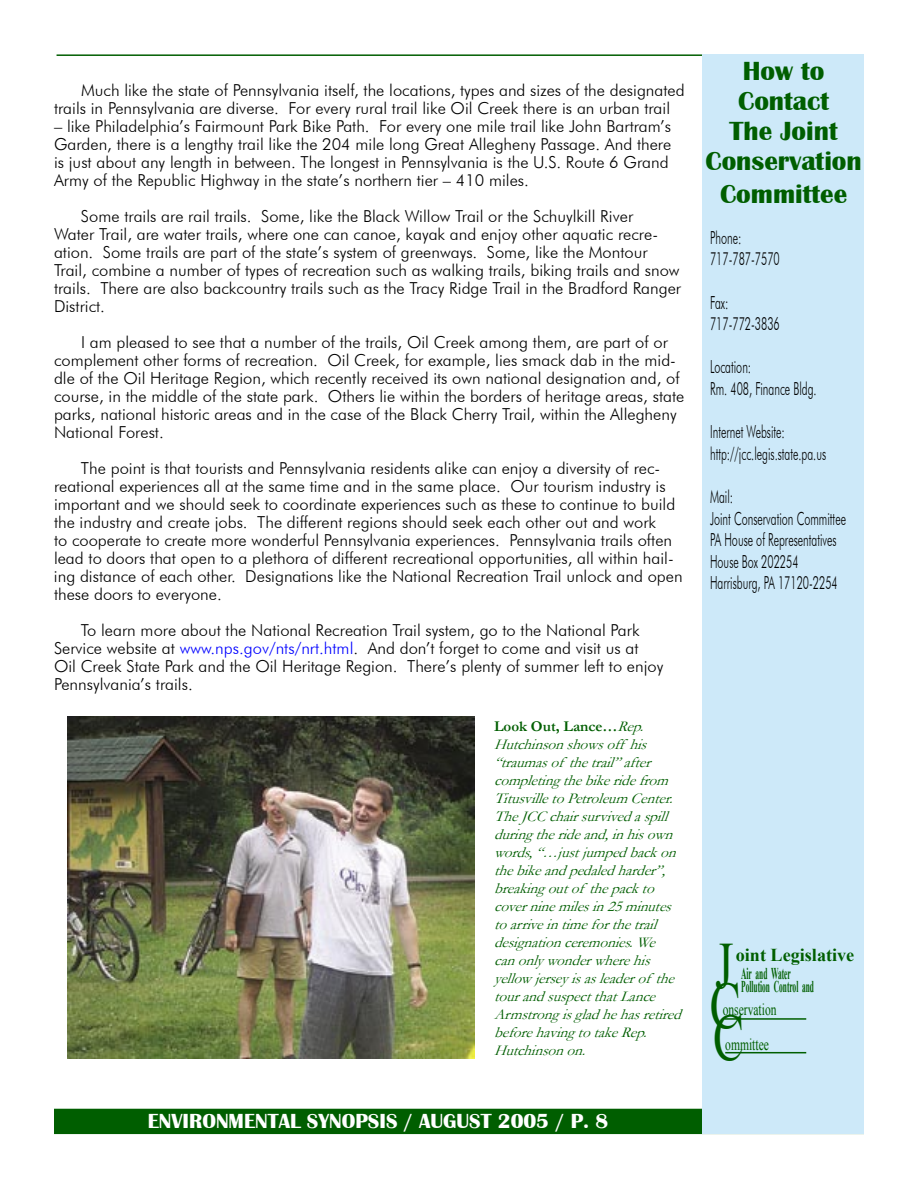
<style>
.page{position:relative;width:918px;height:1188px;background:#fff}
.page>*{position:absolute;margin:0;border:0;box-sizing:border-box;transform-origin:0 0}
.t1{font:66px "Times New Roman";color:#005e00;scale:.7 1}
.t2{font:700 27px/30px "Britannic";color:#005e00;text-align:center}
.t3{font:700 21px "Britannic";color:#fff}
.t4{font:700 18.15px "Times New Roman";color:#005e00}
.t5{font:300 18px/21.6px "Futura BT";color:#000;scale:.6 1}
.t6{font:300 16.5px/18px "Futura BT";color:#000}
.t7{font:700 16.5px/13.5px "Times New Roman";color:#005e00;scale:.45 1}
.t8{font:16.5px/34.5px "Times New Roman";color:#005e00;scale:.7 1}
.t9{font:italic 15px/18px "Garamond";color:#005e00}
.s1{color:#00f}
.s2{font-weight:700;font-style:normal}
</style>
<div class="page">
<div style="left:55px;top:1109px;width:808px;height:24px;background:#005e00"></div>
<div style="left:54px;top:1109px;width:810px;height:25px;border:2px solid #005e00"></div>
<hr style="left:57px;top:54px;width:807px;height:2px;background:#005e00">
<div style="left:703px;top:55px;width:160px;height:1078px;background:#cde9f9"></div>
<div style="left:702px;top:54px;width:162px;height:1080px;border:2px solid #cde9f9"></div>
<hr style="left:724px;top:1018px;width:82px;height:2px;background:#005e00">
<hr style="left:725px;top:1052px;width:81px;height:1px;background:#005e00">
<img style="left:68px;top:717px;width:406px;height:342px">
<p class="t6" style="left:54px;top:81px;width:632px;text-indent:27px">Much like the state of Pennsylvania itself, the locations, types and sizes of the designated trails in Pennsylvania are diverse. For every rural trail like Oil Creek there is an urban trail</p>
<p class="t6" style="left:54px;top:117px;width:619px">– like Philadelphia’s Fairmount Park Bike Path. For every one mile trail like John Bartram’s Garden, there is a lengthy trail like the 204 mile long Great Allegheny Passage. And there is just about any length in between. The longest in Pennsylvania is the U.S. Route 6 Grand Army of the Republic Highway in the state’s northern tier – 410 miles.</p>
<p class="t6" style="left:54px;top:207px;width:629px;text-indent:27px">Some trails are rail trails. Some, like the Black Willow Trail or the Schuylkill River<br>Water Trail, are water trails, where one can canoe, kayak and enjoy other aquatic recre&shy;ation. Some trails are part of the state’s system of greenways. Some, like the Montour Trail, combine a number of types of recreation such as walking trails, biking trails and snow trails. There are also backcountry trails such as the Tracy Ridge Trail in the Bradford Ranger District.</p>
<p class="t6" style="left:54px;top:333px;width:632px;text-indent:27px">I am pleased to see that a number of the trails, Oil Creek among them, are part of or complement other forms of recreation. Oil Creek, for example, lies smack dab in the mid&shy;dle of the Oil Heritage Region, which recently received its own national designation and, of course, in the middle of the state park. Others lie within the borders of heritage areas, state parks, national historic areas and in the case of the Black Cherry Trail, within the Allegheny National Forest.</p>
<p class="t6" style="left:54px;top:459px;width:630px;text-indent:27px">The point is that tourists and Pennsylvania residents alike can enjoy a diversity of rec&shy;reational experiences all at the same time and in the same place. Our tourism industry is important and we should seek to coordinate experiences such as these to continue to build the industry and create jobs. The different regions should seek each other out and work<br>to cooperate to create more wonderful Pennsylvania experiences. Pennsylvania trails often lead to doors that open to a plethora of different recreational opportunities, all within hail&shy;ing distance of each other. Designations like the National Recreation Trail unlock and open these doors to everyone.</p>
<p class="t6" style="left:54px;top:621px;width:611px;text-indent:27px">To learn more about the National Recreation Trail system, go to the National Park Service website at <span class="s1">www.nps.gov/nts/nrt.html</span>. And don’t forget to come and visit us at Oil Creek State Park and the Oil Heritage Region. There’s plenty of summer left to enjoy Pennsylvania’s trails.</p>
<p class="t9" style="left:494px;top:717px;width:194px"><span class="s2">Look Out, Lance…</span>Rep.<br>Hutchinsonshowsoff his “traumasof thetrail”after completing thebikeridefrom<br>TitusvilletoPetroleumCenter.<br>TheJCCchairsurvivedaspill during therideand,inhisown words,“…justjumpedbackon thebikeandpedaledharder”, breaking outof thepackto coverninemilesin25minutes toarriveintimeforthetrail designationceremonies.We canonly wonderwherehis yellowjersey isasleaderof the tourandsuspectthatLance<br>Armstrong isgladhehasretired beforehaving totakeRep.<br>Hutchinsonon.</p>
<p class="t3" style="left:148px;top:1109px;width:462px">ENVIRONMENTAL SYNOPSIS / AUGUST 2005 / P. 8</p>
<h2 class="t2" style="left:706px;top:57px;width:158px">How to<br>Contact<br>The Joint<br>Conservation</h2>
<h2 class="t2" style="left:720px;top:179px;width:129px">Committee</h2>
<p class="t5" style="left:710px;top:227px;width:118px">Phone:<br>717-787-7570</p>
<p class="t5" style="left:710px;top:291px;width:118px">Fax:<br>717-772-3836</p>
<p class="t5" style="left:710px;top:356px;width:179px">Location:<br>Rm. 408, Finance Bldg.</p>
<p class="t5" style="left:710px;top:421px;width:195px">Internet Website: http://jcc.legis.state.pa.us</p>
<p class="t5" style="left:710px;top:486px;width:228px">Mail:<br>Joint Conservation Committee<br>PA House of Representatives<br>House Box 202254<br>Harrisburg, PA 17120-2254</p>
<h1 class="t1" style="left:715px;top:922px;width:27px">J</h1>
<p class="t4" style="left:736px;top:942px;width:120px">oint Legislative</p>
<p class="t7" style="left:741px;top:966px;width:163px">Air and Water<br>Pollution Control and</p>
<p class="t8" style="left:723px;top:992px;width:78px">onservation ommittee</p>
<h1 class="t1" style="left:710px;top:961px;width:46px">C</h1>
<h1 class="t1" style="left:713px;top:994px;width:46px">C</h1>
</div>
